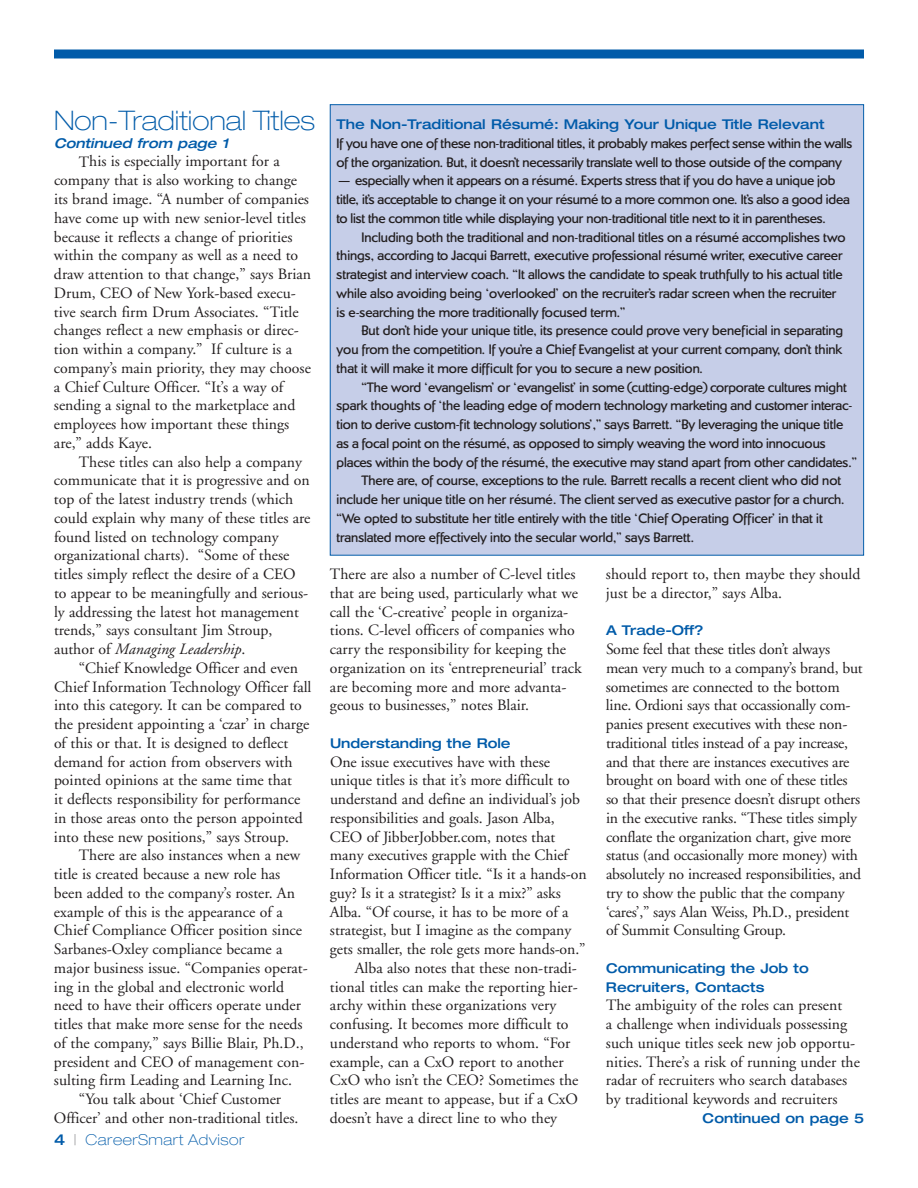
<style>
.page{position:relative;width:918px;height:1188px;background:#fff}
.page>*{position:absolute;margin:0;border:0;box-sizing:border-box;transform-origin:0 0}
.t1{font:100 expanded 27px "Helvetica Neue";color:#015ba9}
.t2{font:15.75px/18.8px "Adobe Garamond";color:#231f20}
.t3{font:100 expanded 15px "Helvetica Neue";letter-spacing:.03em;color:#015ba9}
.t4{font:500 14.25px/18.8px "Dundee";letter-spacing:-.005em;color:#231f20}
.t5{font:500 expanded 13.5px/18.8px "Helvetica Neue";color:#015ba9}
.t6{font:italic 500 expanded 13.5px "Helvetica Neue";color:#015ba9}
.s1{font-style:italic}
.s2{font-weight:500}
.s3{color:#808285}
</style>
<div class="page">
<div style="left:54px;top:50px;width:810px;height:8px;background:#015ba9"></div>
<div style="left:331px;top:105px;width:532px;height:450px;background:#c6cee8"></div>
<h1 class="t1" style="left:54px;top:111px;width:262px">Non-Traditional Titles</h1>
<p class="t6" style="left:54px;top:138px;width:176px">Continued from page 1</p>
<p class="t2" style="left:54px;top:154px;width:259px;text-indent:25px">This is especially important for a company that is also working to change its brand image. “A number of companies have come up with new senior-level titles because it reflects a change of priorities within the company as well as a need to draw attention to that change,” says Brian Drum, CEO of New York-based execu&shy;tive search firm Drum Associates. “Title changes reflect a new emphasis or direc&shy;tion within a company.” If culture is a company’s main priority, they may choose a Chief Culture Officer. “It’s a way of sending a signal to the marketplace and employees how important these things are,” adds Kaye.</p>
<p class="t2" style="left:54px;top:454px;width:258px;text-indent:25px">These titles can also help a company communicate that it is progressive and on top of the latest industry trends (which could explain why many of these titles are found listed on technology company organizational charts). “Some of these titles simply reflect the desire of a CEO to appear to be meaningfully and serious&shy;ly addressing the latest hot management trends,” says consultant Jim Stroup, author of <span class="s1">Managing Leadership</span>.</p>
<p class="t2" style="left:54px;top:660px;width:259px;text-indent:25px">“Chief Knowledge Officer and even Chief Information Technology Officer fall into this category. It can be compared to the president appointing a ‘czar’ in charge of this or that. It is designed to deflect demand for action from observers with pointed opinions at the same time that<br>it deflects responsibility for performance in those areas onto the person appointed into these new positions,” says Stroup.</p>
<p class="t2" style="left:79px;top:847px;width:223px">There are also instances when a new</p>
<p class="t2" style="left:54px;top:866px;width:228px">title is created because a new role has</p>
<p class="t2" style="left:54px;top:885px;width:243px">been added to the company’s roster. An</p>
<p class="t2" style="left:54px;top:904px;width:230px">example of this is the appearance of a</p>
<p class="t2" style="left:54px;top:922px;width:250px">Chief Compliance Officer position since</p>
<p class="t2" style="left:54px;top:941px;width:230px">Sarbanes-Oxley compliance became a</p>
<p class="t2" style="left:54px;top:960px;width:255px">major business issue. “Companies operat-</p>
<p class="t2" style="left:54px;top:979px;width:232px">ing in the global and electronic world</p>
<p class="t2" style="left:54px;top:997px;width:249px">need to have their officers operate under</p>
<p class="t2" style="left:54px;top:1016px;width:250px">titles that make more sense for the needs</p>
<p class="t2" style="left:54px;top:1035px;width:251px">of the company,” says Billie Blair, Ph.D.,</p>
<p class="t2" style="left:54px;top:1054px;width:252px">president and CEO of management con-</p>
<p class="t2" style="left:54px;top:1072px;width:240px">sulting firm Leading and Learning Inc.</p>
<p class="t2" style="left:79px;top:1091px;width:204px">“You talk about ‘Chief Customer</p>
<p class="t2" style="left:54px;top:1110px;width:246px">Officer’ and other non-traditional titles.</p>
<p class="t3" style="left:54px;top:1134px;width:192px"><span class="s2">4</span> <span class="s3">|</span> CareerSmart Advisor</p>
<p class="t5" style="left:337px;top:116px;width:489px">The Non-Traditional Résumé: Making Your Unique Title Relevant</p>
<p class="t4" style="left:337px;top:133px;width:517px">If you have one of these non-traditional titles, it probably makes perfect sense within the walls of the organization. But, it doesn’t necessarily translate well to those outside of the company</p>
<p class="t4" style="left:337px;top:171px;width:515px">— especially when it appears on a résumé. Experts stress that if you do have a unique job title, it’s acceptable to change it on your résumé to a more common one. It’s also a good idea to list the common title while displaying your non-traditional title next to it in parentheses.</p>
<p class="t4" style="left:337px;top:227px;width:510px;text-indent:25px">Including both the traditional and non-traditional titles on a résumé accomplishes two things, according to Jacqui Barrett, executive professional résumé writer, executive career strategist and interview coach. “It allows the candidate to speak truthfully to his actual title while also avoiding being ‘overlooked’ on the recruiter’s radar screen when the recruiter is e-searching the more traditionally focused term.”</p>
<p class="t4" style="left:337px;top:321px;width:508px;text-align:justify;text-indent:25px">But don’t hide your unique title, its presence could prove very beneficial in separating you from the competition. If you’re a Chief Evangelist at your current company, don’t think that it will make it more difficult for you to secure a new position.</p>
<p class="t4" style="left:361px;top:377px;width:487px">“The word ‘evangelism’ or ‘evangelist’ in some (cutting-edge) corporate cultures might</p>
<p class="t4" style="left:337px;top:396px;width:517px">spark thoughts of ‘the leading edge of modern technology marketing and customer interac-</p>
<p class="t4" style="left:337px;top:414px;width:508px">tion to derive custom-fit technology solutions’,” says Barrett. “By leveraging the unique title</p>
<p class="t4" style="left:337px;top:433px;width:490px">as a focal point on the résumé, as opposed to simply weaving the word into innocuous</p>
<p class="t4" style="left:337px;top:452px;width:522px">places within the body of the résumé, the executive may stand apart from other candidates.”</p>
<p class="t4" style="left:361px;top:471px;width:481px">There are, of course, exceptions to the rule. Barrett recalls a recent client who did not</p>
<p class="t4" style="left:337px;top:489px;width:510px">include her unique title on her résumé. The client served as executive pastor for a church.</p>
<p class="t4" style="left:337px;top:508px;width:488px">“We opted to substitute her title entirely with the title ‘Chief Operating Officer’ in that it</p>
<p class="t4" style="left:337px;top:527px;width:359px">translated more effectively into the secular world,” says Barrett.</p>
<p class="t2" style="left:330px;top:566px;width:253px">There are also a number of C-level titles that are being used, particularly what we call the ‘C-creative’ people in organiza&shy;tions. C-level officers of companies who carry the responsibility for keeping the organization on its ‘entrepreneurial’ track are becoming more and more advanta&shy;geous to businesses,” notes Blair.</p>
<p class="t5" style="left:330px;top:735px;width:182px">Understanding the Role</p>
<p class="t2" style="left:330px;top:754px;width:222px">One issue executives have with these</p>
<p class="t2" style="left:330px;top:772px;width:241px">unique titles is that it’s more difficult to</p>
<p class="t2" style="left:330px;top:791px;width:251px">understand and define an individual’s job</p>
<p class="t2" style="left:330px;top:810px;width:226px">responsibilities and goals. Jason Alba,</p>
<p class="t2" style="left:330px;top:829px;width:227px">CEO of JibberJobber.com, notes that</p>
<p class="t2" style="left:330px;top:847px;width:240px">many executives grapple with the Chief</p>
<p class="t2" style="left:330px;top:866px;width:258px">Information Officer title. “Is it a hands-on</p>
<p class="t2" style="left:330px;top:885px;width:232px">guy? Is it a strategist? Is it a mix?” asks</p>
<p class="t2" style="left:330px;top:904px;width:240px">Alba. “Of course, it has to be more of a</p>
<p class="t2" style="left:330px;top:922px;width:243px">strategist, but I imagine as the company</p>
<p class="t2" style="left:330px;top:941px;width:257px">gets smaller, the role gets more hands-on.”</p>
<p class="t2" style="left:355px;top:960px;width:224px">Alba also notes that these non-tradi-</p>
<p class="t2" style="left:330px;top:979px;width:249px">tional titles can make the reporting hier-</p>
<p class="t2" style="left:330px;top:997px;width:228px">archy within these organizations very</p>
<p class="t2" style="left:330px;top:1016px;width:240px">confusing. It becomes more difficult to</p>
<p class="t2" style="left:330px;top:1035px;width:242px">understand who reports to whom. “For</p>
<p class="t2" style="left:330px;top:1054px;width:235px">example, can a CxO report to another</p>
<p class="t2" style="left:330px;top:1072px;width:250px">CxO who isn’t the CEO? Sometimes the</p>
<p class="t2" style="left:330px;top:1091px;width:250px">titles are meant to appease, but if a CxO</p>
<p class="t2" style="left:330px;top:1110px;width:229px">doesn’t have a direct line to who they</p>
<p class="t2" style="left:606px;top:566px;width:256px">should report to, then maybe they should just be a director,” says Alba.</p>
<p class="t5" style="left:606px;top:622px;width:99px">A Trade-Off?</p>
<p class="t2" style="left:606px;top:641px;width:258px">Some feel that these titles don’t always mean very much to a company’s brand, but sometimes are connected to the bottom line. Ordioni says that occassionally com&shy;panies present executives with these non&shy;traditional titles instead of a pay increase, and that there are instances executives are brought on board with one of these titles so that their presence doesn’t disrupt others in the executive ranks. “These titles simply conflate the organization chart, give more status (and occasionally more money) with absolutely no increased responsibilities, and try to show the public that the company ‘cares’,” says Alan Weiss, Ph.D., president of Summit Consulting Group.</p>
<p class="t5" style="left:606px;top:960px;width:204px">Communicating the Job to<br>Recruiters, Contacts</p>
<p class="t2" style="left:606px;top:997px;width:255px">The ambiguity of the roles can present<br>a challenge when individuals possessing such unique titles seek new job opportu&shy;nities. There’s a risk of running under the radar of recruiters who search databases by traditional keywords and recruiters</p>
<p class="t5" style="left:703px;top:1110px;width:163px">Continued on page 5</p>
</div>
